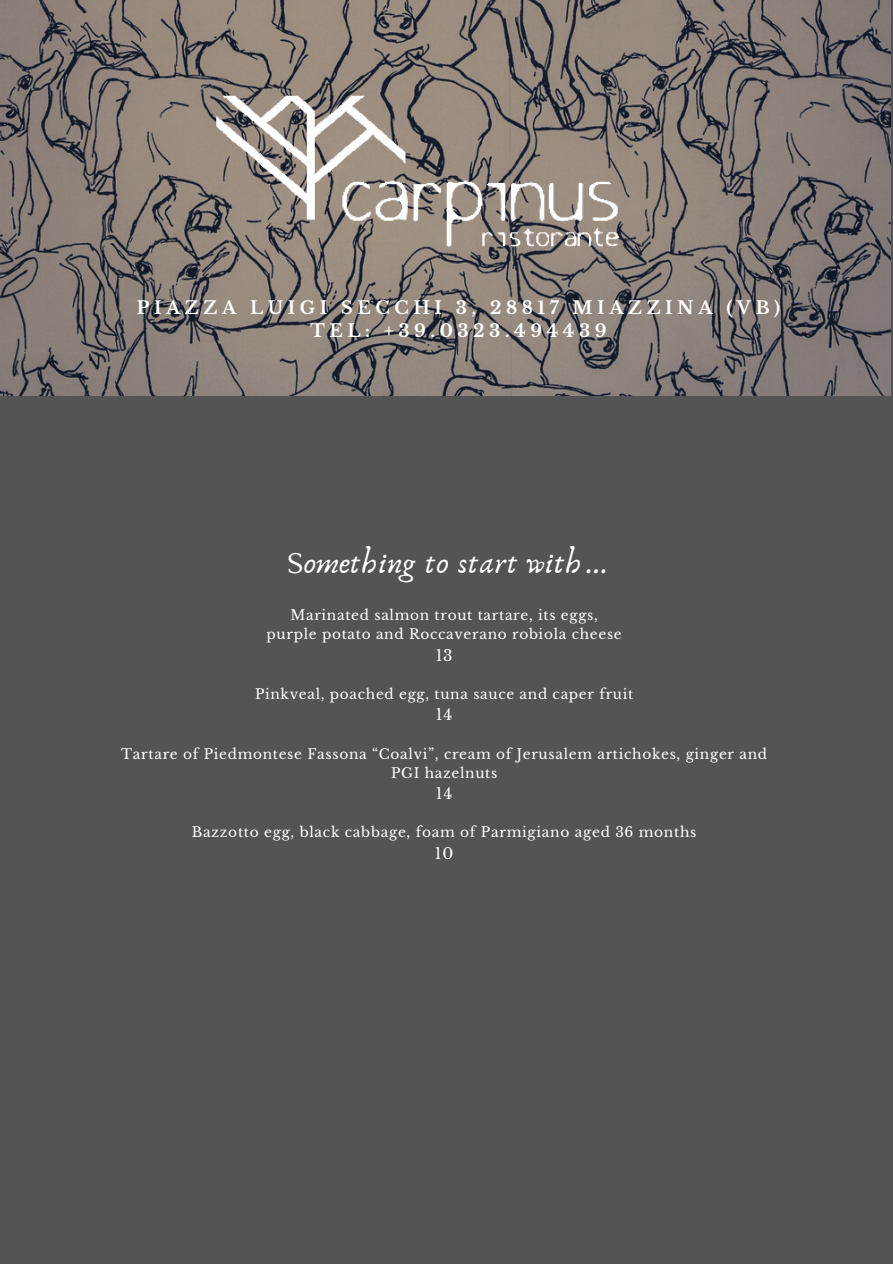
<style>
.page{position:relative;width:893px;height:1264px;background:#fff}
.page>*{position:absolute;margin:0;border:0;box-sizing:border-box;transform-origin:0 0}
.t1{font:31.8px "Anaktoria";letter-spacing:.02em;color:#fff}
.t2{font:700 17.55px/23.7px "Libre Baskerville";letter-spacing:.26em;color:#fff;text-align:center}
.t3{font:15.3px "Libre Baskerville";letter-spacing:.05em;color:#fff}
.t4{font:13.8px "Libre Baskerville";letter-spacing:.05em;color:#fff}
.t5{font:13.65px/19.2px "Libre Baskerville";letter-spacing:.05em;color:#fff;text-align:center}
</style>
<div class="page">
<div style="left:0;top:0;width:892px;height:1263px;background:#545454"></div>
<img style="left:0;top:0;width:890px;height:395px">
<img style="left:0;top:0;width:853px;height:287px">
<p class="t2" style="left:137px;top:296px;width:644px">PIAZZA LUIGI SECCHI 3, 28817 MIAZZINA (VB)<br>TEL: +39.0323.494439</p>
<p class="t1" style="left:287px;top:543px;width:320px">Something to start with…</p>
<h2 class="t5" style="left:290px;top:605px;width:309px">Marinated salmon trout tartare, its eggs,</h2>
<h1 class="t5" style="left:266px;top:625px;width:356px">purple potato and Roccaverano robiola cheese</h1>
<p class="t3" style="left:435px;top:645px;width:18px">13</p>
<p class="t5" style="left:255px;top:684px;width:380px">Pinkveal, poached egg, tuna sauce and caper fruit</p>
<p class="t3" style="left:436px;top:705px;width:18px">14</p>
<p class="t5" style="left:121px;top:744px;width:647px">Tartare of Piedmontese Fassona “Coalvi”, cream of Jerusalem artichokes, ginger and<br>PGI hazelnuts</p>
<p class="t3" style="left:436px;top:784px;width:18px">14</p>
<p class="t4" style="left:192px;top:824px;width:506px">Bazzotto egg, black cabbage, foam of Parmigiano aged 36 months</p>
<p class="t3" style="left:435px;top:843px;width:20px">10</p>
</div>
